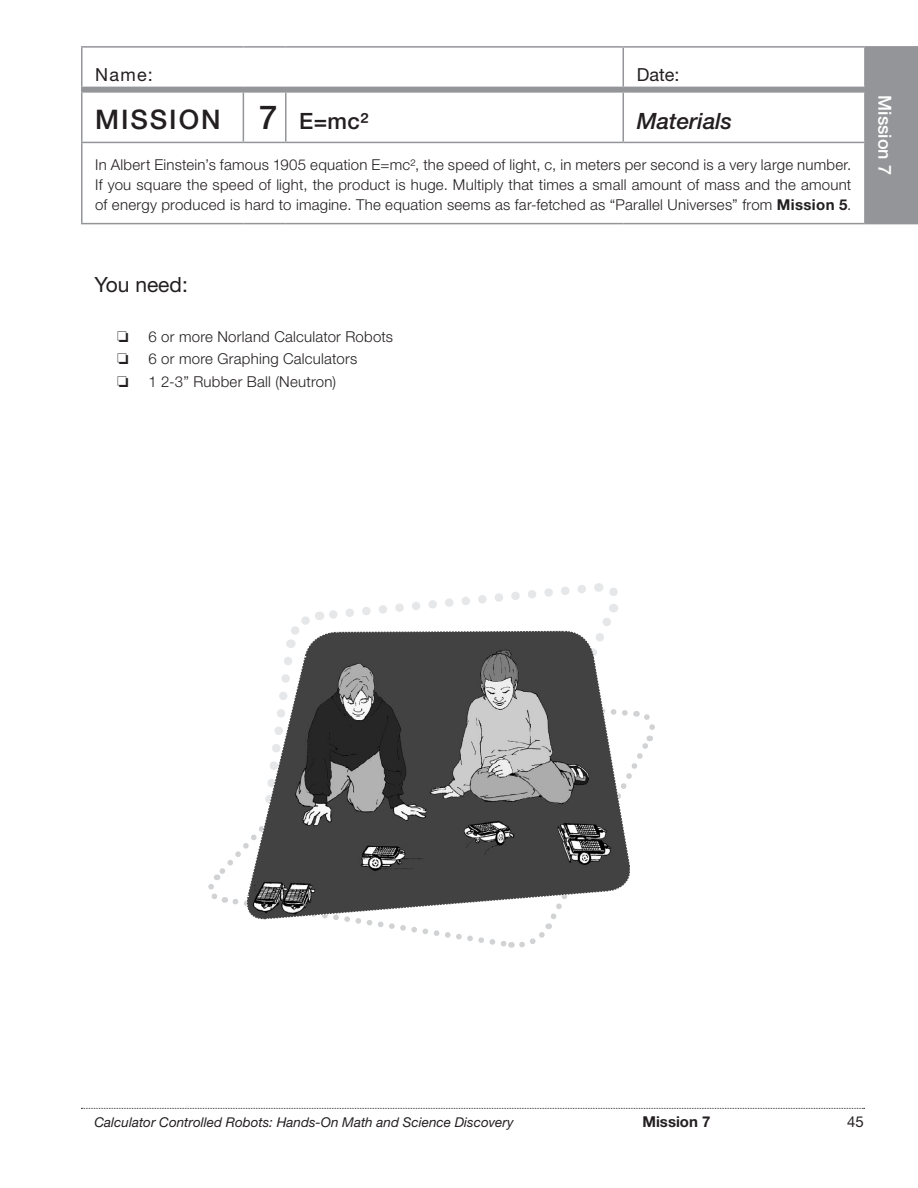
<style>
.page{position:relative;width:918px;height:1188px;background:#fff}
.page>*{position:absolute;margin:0;border:0;box-sizing:border-box;transform-origin:0 0}
.t1{font:500 27px "Helvetica Neue LT Std";letter-spacing:.07em;color:#231f20}
.t2{font:italic 500 22.5px "Helvetica Neue LT Std";color:#231f20}
.t3{font:21px "Helvetica Neue LT Std";color:#231f20}
.t4{font:18px "Helvetica Neue LT Std";letter-spacing:.035em;color:#231f20}
.t5{font:500 18px "Helvetica Neue LT Std";color:#fff}
.LI_Title{font:300 15px/20.2px "Helvetica Neue LT Std";letter-spacing:.015em;color:#231f20;text-align:justify}
.t6{font:700 15px "Helvetica Neue LT Std";color:#231f20}
.t7{font:15px "Helvetica Neue LT Std";color:#231f20}
.t8{font:italic 13.5px "Helvetica Neue LT Std";color:#231f20}
.s1{font-size:33px}
.s2{font-size:22.5px}
.s3{font-weight:700}
</style>
<div class="page">
<svg style="left:82px;top:48px;width:836px;height:175px"></svg>
<hr style="left:81px;top:46px;width:162px;height:2px;background:#939598">
<hr style="left:81px;top:48px;width:1px;height:39px;background:#939598">
<hr style="left:243px;top:46px;width:43px;height:2px;background:#939598">
<hr style="left:286px;top:46px;width:337px;height:2px;background:#939598">
<hr style="left:623px;top:46px;width:242px;height:2px;background:#939598">
<hr style="left:623px;top:48px;width:1px;height:39px;background:#939598">
<hr style="left:865px;top:46px;width:53px;height:2px;background:#939598">
<hr style="left:864px;top:48px;width:2px;height:39px;background:#939598">
<hr style="left:81px;top:93px;width:1px;height:49px;background:#939598">
<hr style="left:243px;top:93px;width:1px;height:49px;background:#939598">
<hr style="left:285px;top:93px;width:2px;height:49px;background:#939598">
<hr style="left:623px;top:93px;width:1px;height:49px;background:#939598">
<hr style="left:864px;top:93px;width:2px;height:49px;background:#939598">
<hr style="left:81px;top:142px;width:162px;height:1px;background:#939598">
<hr style="left:243px;top:142px;width:43px;height:1px;background:#939598">
<hr style="left:286px;top:142px;width:337px;height:1px;background:#939598">
<hr style="left:623px;top:142px;width:243px;height:1px;background:#939598">
<hr style="left:81px;top:87px;width:162px;height:1px;background:#939598">
<hr style="left:243px;top:87px;width:43px;height:1px;background:#939598">
<hr style="left:286px;top:87px;width:337px;height:1px;background:#939598">
<hr style="left:623px;top:87px;width:243px;height:1px;background:#939598">
<hr style="left:81px;top:91px;width:162px;height:2px;background:#939598">
<hr style="left:243px;top:91px;width:43px;height:2px;background:#939598">
<hr style="left:286px;top:91px;width:337px;height:2px;background:#939598">
<hr style="left:623px;top:91px;width:243px;height:2px;background:#939598">
<hr style="left:81px;top:143px;width:1px;height:80px;background:#939598">
<hr style="left:864px;top:143px;width:2px;height:80px;background:#939598">
<hr style="left:81px;top:223px;width:162px;height:1px;background:#939598">
<hr style="left:243px;top:223px;width:43px;height:1px;background:#939598">
<hr style="left:286px;top:223px;width:337px;height:1px;background:#939598">
<hr style="left:623px;top:223px;width:242px;height:1px;background:#939598">
<hr style="left:865px;top:223px;width:53px;height:1px;background:#939598">
<svg style="left:208px;top:583px;width:447px;height:365px"></svg>
<svg style="left:81px;top:1108px;width:784px;height:1px"></svg>
<p class="t4" style="left:95px;top:63px;width:59px">Name:</p>
<p class="t4" style="left:637px;top:63px;width:44px">Date:</p>
<h1 class="t1" style="left:95px;top:103px;width:275px">MISSION <span class="s1">7</span> <span class="s2">E=MC²</span></h1>
<h1 class="t2" style="left:637px;top:108px;width:97px">Materials</h1>
<p class="LI_Title" style="left:95px;top:154px;width:758px">In Albert Einstein’s famous 1905 equation E=mc², the speed of light, c, in meters per second is a very large number.<br>If you square the speed of light, the product is huge. Multiply that times a small amount of mass and the amount of energy produced is hard to imagine. The equation seems as far-fetched as “Parallel Universes” from <span class="s3">Mission 5</span>.</p>
<h2 class="t3" style="left:94px;top:273px;width:95px">You need:</h2>
<p class="LI_Title" style="left:148px;top:326px;width:246px">6 or more Norland Calculator Robots</p>
<p class="LI_Title" style="left:148px;top:349px;width:210px">6 or more Graphing Calculators</p>
<p class="LI_Title" style="left:148px;top:371px;width:189px">1 2-3” Rubber Ball (Neutron)</p>
<p class="t5" style="left:896px;top:95px;width:81px;rotate:90deg">MISSION 7</p>
<p class="t8" style="left:94px;top:1114px;width:421px">Calculator Controlled Robots: Hands-On Math and Science Discovery</p>
<p class="t6" style="left:642px;top:1112px;width:70px">Mission 7</p>
<p class="t7" style="left:847px;top:1112px;width:18px">45</p>
</div>
